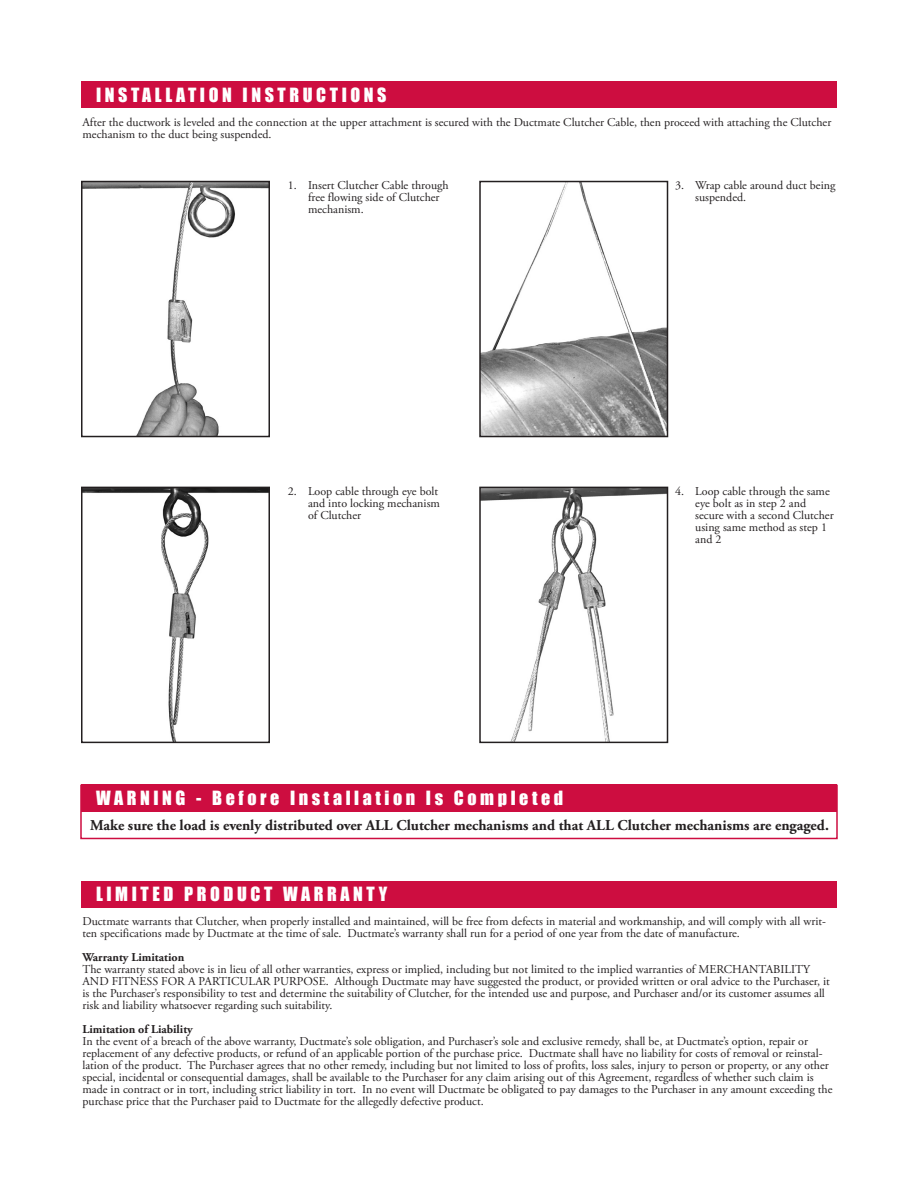
<style>
.page{position:relative;width:918px;height:1188px;background:#fff}
.page>*{position:absolute;margin:0;border:0;box-sizing:border-box;transform-origin:0 0}
.t1{font:18px "Impact";letter-spacing:.2em;color:#fff}
.t2{font:700 15px "Adobe Garamond Pro";color:#231f20}
.t3{font:12px/12px "Adobe Garamond Pro";color:#231f20}
.t4{font:700 12px "Adobe Garamond Pro";color:#231f20}
</style>
<div class="page">
<div style="left:81px;top:81px;width:756px;height:27px;background:#cd0d40"></div>
<img style="left:84px;top:184px;width:183px;height:250px">
<div style="left:81px;top:181px;width:189px;height:256px;border:2px solid #231f20"></div>
<img style="left:84px;top:490px;width:183px;height:250px">
<div style="left:81px;top:487px;width:189px;height:256px;border:2px solid #231f20"></div>
<img style="left:482px;top:184px;width:183px;height:250px">
<div style="left:479px;top:181px;width:189px;height:256px;border:2px solid #231f20"></div>
<img style="left:482px;top:490px;width:183px;height:250px">
<div style="left:479px;top:487px;width:189px;height:256px;border:2px solid #231f20"></div>
<div style="left:80px;top:785px;width:758px;height:54px;border:2px solid #cd0d40"></div>
<div style="left:81px;top:785px;width:756px;height:27px;background:#cd0d40"></div>
<div style="left:81px;top:881px;width:756px;height:27px;background:#cd0d40"></div>
<p class="t1" style="left:96px;top:81px;width:292px">INSTALLATION INSTRUCTIONS</p>
<p class="t3" style="left:82px;top:116px;width:750px">After the ductwork is leveled and the connection at the upper attachment is secured with the Ductmate Clutcher Cable, then proceed with attaching the Clutcher mechanism to the duct being suspended.</p>
<p class="t3" style="left:308px;top:180px;width:142px;text-indent:-20px">1. Insert Clutcher Cable through free flowing side of Clutcher mechanism.</p>
<p class="t3" style="left:695px;top:180px;width:142px;text-indent:-20px">3. Wrap cable around duct being suspended.</p>
<p class="t3" style="left:308px;top:486px;width:133px;text-indent:-20px">2. Loop cable through eye bolt and into locking mechanism of Clutcher</p>
<p class="t3" style="left:695px;top:486px;width:140px;text-indent:-20px">4. Loop cable through the same eye bolt as in step 2 and secure with a second Clutcher using same method as step 1 and 2</p>
<p class="t1" style="left:96px;top:784px;width:469px">WARNING - Before Installation Is Completed</p>
<p class="t2" style="left:90px;top:817px;width:740px">Make sure the load is evenly distributed over ALL Clutcher mechanisms and that ALL Clutcher mechanisms are engaged.</p>
<p class="t1" style="left:96px;top:880px;width:293px">LIMITED PRODUCT WARRANTY</p>
<p class="t3" style="left:82px;top:916px;width:745px">Ductmate warrants that Clutcher, when properly installed and maintained, will be free from defects in material and workmanship, and will comply with all writ&shy;ten specifications made by Ductmate at the time of sale. Ductmate’s warranty shall run for a period of one year from the date of manufacture.</p>
<p class="t4" style="left:82px;top:951px;width:103px">Warranty Limitation</p>
<p class="t3" style="left:82px;top:964px;width:749px">The warranty stated above is in lieu of all other warranties, express or implied, including but not limited to the implied warranties of MERCHANTABILITY AND FITNESS FOR A PARTICULAR PURPOSE. Although Ductmate may have suggested the product, or provided written or oral advice to the Purchaser, it is the Purchaser’s responsibility to test and determine the suitability of Clutcher, for the intended use and purpose, and Purchaser and/or its customer assumes all risk and liability whatsoever regarding such suitability.</p>
<p class="t4" style="left:82px;top:1023px;width:112px">Limitation of Liability</p>
<p class="t3" style="left:82px;top:1036px;width:752px">In the event of a breach of the above warranty, Ductmate’s sole obligation, and Purchaser’s sole and exclusive remedy, shall be, at Ductmate’s option, repair or replacement of any defective products, or refund of an applicable portion of the purchase price. Ductmate shall have no liability for costs of removal or reinstal&shy;lation of the product. The Purchaser agrees that no other remedy, including but not limited to loss of profits, loss sales, injury to person or property, or any other special, incidental or consequential damages, shall be available to the Purchaser for any claim arising out of this Agreement, regardless of whether such claim is made in contract or in tort, including strict liability in tort. In no event will Ductmate be obligated to pay damages to the Purchaser in any amount exceeding the purchase price that the Purchaser paid to Ductmate for the allegedly defective product.</p>
</div>
